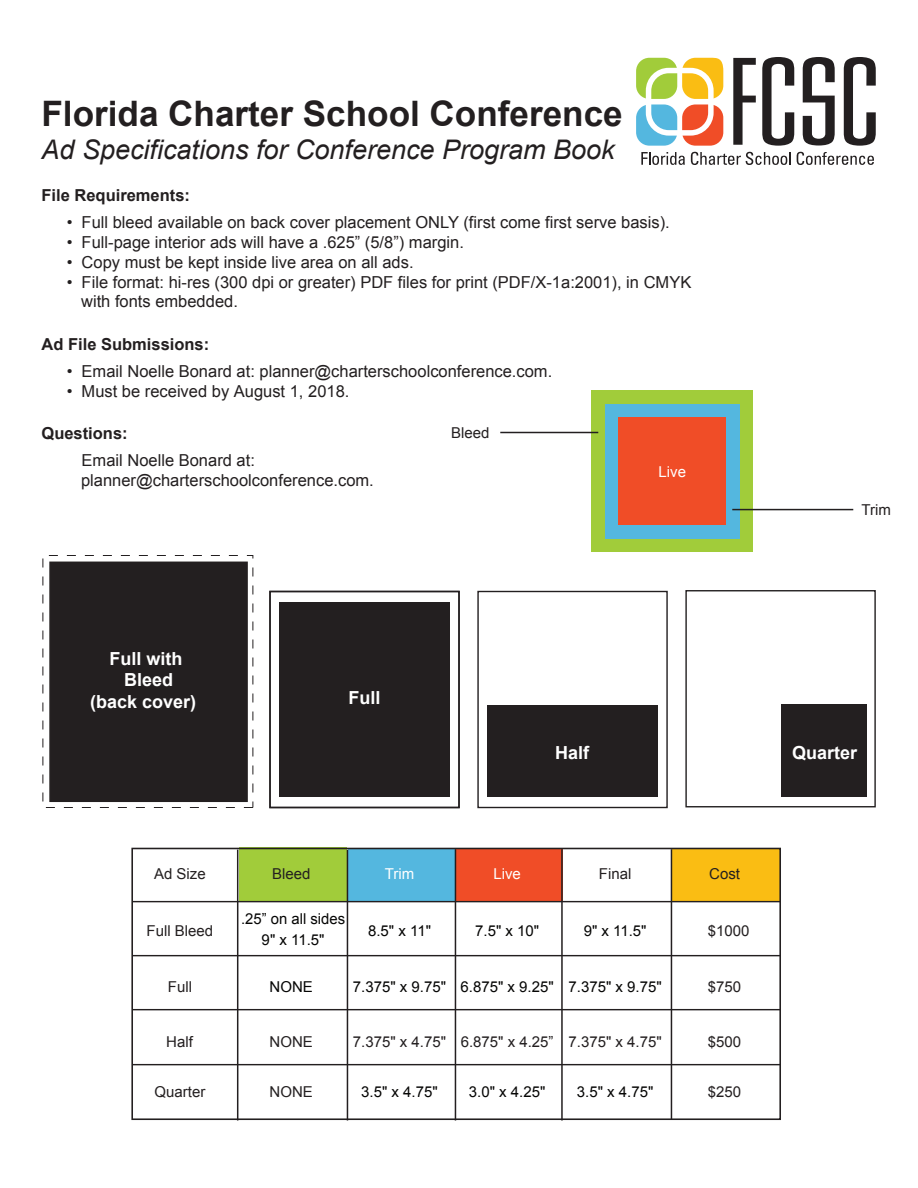
<style>
.page{position:relative;width:918px;height:1188px;background:#fff}
.page>*{position:absolute;margin:0;border:0;box-sizing:border-box;transform-origin:0 0}
.t1{font:700 35.1px "Arial";color:#231f20}
.t2{font:italic 27px "Arial";color:#231f20}
.t3{font:700 18px "Arial";color:#fff}
.t4{font:16.5px/19.8px "Arial";color:#231f20}
.t5{font:700 16.5px "Arial";color:#231f20}
.t6{font:15px "Arial";color:#050504}
.t7{font:15px "Arial";color:#231f20}
.t8{font:15px "Arial";color:#fff}
</style>
<div class="page">
<div style="left:279px;top:602px;width:171px;height:195px;background:#231f20"></div>
<div style="left:269px;top:591px;width:191px;height:217px;border:1px solid #231f20"></div>
<div style="left:591px;top:390px;width:162px;height:162px;background:#a1cc3a"></div>
<div style="left:605px;top:404px;width:135px;height:135px;background:#54b7df"></div>
<div style="left:618px;top:417px;width:108px;height:108px;background:#f04d27"></div>
<hr style="left:500px;top:432px;width:98px;height:1px;background:#231f20">
<hr style="left:732px;top:509px;width:121px;height:1px;background:#231f20">
<div style="left:477px;top:591px;width:191px;height:217px;border:1px solid #231f20"></div>
<div style="left:488px;top:705px;width:170px;height:92px;background:#231f20"></div>
<div style="left:685px;top:590px;width:191px;height:217px;border:1px solid #231f20"></div>
<div style="left:781px;top:704px;width:86px;height:93px;background:#231f20"></div>
<div style="left:49px;top:562px;width:199px;height:240px;background:#231f20;border:2px solid #231f20"></div>
<div style="left:672px;top:848px;width:108px;height:54px;background:#fabd13"></div>
<div style="left:239px;top:847px;width:108px;height:54px;background:#a1cc3a"></div>
<div style="left:348px;top:848px;width:108px;height:54px;background:#54b7df"></div>
<div style="left:455px;top:848px;width:108px;height:54px;background:#f04d27"></div>
<hr style="left:132px;top:901px;width:648px;height:1px;background:#231f20">
<div style="left:131px;top:848px;width:650px;height:272px;border:2px solid #231f20"></div>
<hr style="left:132px;top:955px;width:648px;height:1px;background:#231f20">
<hr style="left:132px;top:1009px;width:648px;height:1px;background:#231f20">
<hr style="left:132px;top:1064px;width:648px;height:1px;background:#231f20">
<hr style="left:237px;top:850px;width:1px;height:270px;background:#231f20">
<hr style="left:347px;top:850px;width:1px;height:270px;background:#231f20">
<hr style="left:455px;top:849px;width:1px;height:272px;background:#231f20">
<hr style="left:561px;top:849px;width:2px;height:272px;background:#231f20">
<hr style="left:671px;top:849px;width:1px;height:271px;background:#231f20">
<div style="left:636px;top:58px;width:41px;height:41px;background:#a1cc3a;border-radius:13px"></div>
<svg style="left:682px;top:57px;width:41px;height:42px"></svg>
<div style="left:636px;top:104px;width:41px;height:42px;background:#54b7df;border-radius:13px"></div>
<div style="left:682px;top:104px;width:41px;height:42px;background:#f04d27;border-radius:13px"></div>
<div style="left:646px;top:68px;width:68px;height:68px;border:5px solid #fff;border-radius:20px"></div>
<svg style="left:733px;top:58px;width:23px;height:87px"></svg>
<svg style="left:762px;top:57px;width:32px;height:89px"></svg>
<svg style="left:803px;top:57px;width:32px;height:89px"></svg>
<svg style="left:844px;top:57px;width:32px;height:89px"></svg>
<svg style="left:641px;top:152px;width:44px;height:13px"></svg>
<svg style="left:691px;top:152px;width:100px;height:13px"></svg>
<svg style="left:797px;top:152px;width:77px;height:13px"></svg>
<h1 class="t1" style="left:41px;top:90px;width:583px">Florida Charter School Conference</h1>
<h2 class="t2" style="left:41px;top:132px;width:575px">Ad Specifications for Conference Program Book</h2>
<p class="t5" style="left:41px;top:184px;width:150px">File Requirements:</p>
<p class="t4" style="left:67px;top:213px;width:604px">• Full bleed available on back cover placement ONLY (first come first serve basis).</p>
<p class="t4" style="left:67px;top:233px;width:399px">• Full-page interior ads will have a .625” (5/8”) margin.</p>
<p class="t4" style="left:67px;top:252px;width:348px">• Copy must be kept inside live area on all ads.</p>
<p class="t4" style="left:81px;top:272px;width:612px;text-indent:-14px">• File format: hi-res (300 dpi or greater) PDF files for print (PDF/X-1a:2001), in CMYK with fonts embedded.</p>
<p class="t5" style="left:41px;top:333px;width:169px">Ad File Submissions:</p>
<p class="t4" style="left:67px;top:362px;width:487px">• Email Noelle Bonard at: planner@charterschoolconference.com.</p>
<p class="t4" style="left:67px;top:381px;width:284px">• Must be received by August 1, 2018.</p>
<p class="t5" style="left:41px;top:422px;width:88px">Questions:</p>
<p class="t4" style="left:81px;top:451px;width:294px">Email Noelle Bonard at: planner@charterschoolconference.com.</p>
<p class="t7" style="left:451px;top:422px;width:40px">Bleed</p>
<p class="t8" style="left:659px;top:462px;width:29px">Live</p>
<p class="t3" style="left:110px;top:646px;width:75px">Full with</p>
<p class="t3" style="left:124px;top:668px;width:51px">Bleed</p>
<p class="t3" style="left:90px;top:689px;width:108px">(back cover)</p>
<p class="t3" style="left:349px;top:686px;width:34px">Full</p>
<p class="t7" style="left:862px;top:500px;width:31px">Trim</p>
<p class="t3" style="left:555px;top:741px;width:36px">Half</p>
<p class="t3" style="left:792px;top:740px;width:67px">Quarter</p>
<p class="t7" style="left:154px;top:864px;width:53px">Ad Size</p>
<p class="t7" style="left:272px;top:864px;width:40px">Bleed</p>
<p class="t8" style="left:385px;top:864px;width:31px">Trim</p>
<p class="t8" style="left:493px;top:864px;width:29px">Live</p>
<p class="t7" style="left:599px;top:864px;width:34px">Final</p>
<p class="t7" style="left:709px;top:864px;width:32px">Cost</p>
<p class="t6" style="left:241px;top:909px;width:105px">.25” on all sides</p>
<p class="t7" style="left:147px;top:921px;width:68px">Full Bleed</p>
<p class="t6" style="left:584px;top:921px;width:64px">9" x 11.5"</p>
<p class="t7" style="left:708px;top:921px;width:43px">$1000</p>
<p class="t6" style="left:368px;top:921px;width:64px">8.5" x 11"</p>
<p class="t6" style="left:475px;top:921px;width:66px">7.5" x 10"</p>
<p class="t6" style="left:262px;top:930px;width:64px">9" x 11.5"</p>
<p class="t7" style="left:168px;top:977px;width:26px">Full</p>
<p class="t7" style="left:166px;top:1032px;width:28px">Half</p>
<p class="t7" style="left:155px;top:1082px;width:52px">Quarter</p>
<p class="t6" style="left:270px;top:977px;width:45px">NONE</p>
<p class="t7" style="left:270px;top:1032px;width:45px">NONE</p>
<p class="t7" style="left:270px;top:1082px;width:45px">NONE</p>
<p class="t6" style="left:353px;top:977px;width:95px">7.375" x 9.75"</p>
<p class="t6" style="left:461px;top:977px;width:95px">6.875" x 9.25"</p>
<p class="t6" style="left:569px;top:977px;width:95px">7.375" x 9.75"</p>
<p class="t7" style="left:353px;top:1032px;width:95px">7.375" x 4.75"</p>
<p class="t6" style="left:361px;top:1082px;width:78px">3.5" x 4.75"</p>
<p class="t7" style="left:461px;top:1032px;width:94px">6.875" x 4.25”</p>
<p class="t6" style="left:469px;top:1082px;width:78px">3.0" x 4.25"</p>
<p class="t7" style="left:569px;top:1032px;width:95px">7.375" x 4.75"</p>
<p class="t6" style="left:577px;top:1082px;width:78px">3.5" x 4.75"</p>
<p class="t7" style="left:708px;top:977px;width:35px">$750</p>
<p class="t7" style="left:708px;top:1032px;width:35px">$500</p>
<p class="t7" style="left:708px;top:1082px;width:35px">$250</p>
</div>
